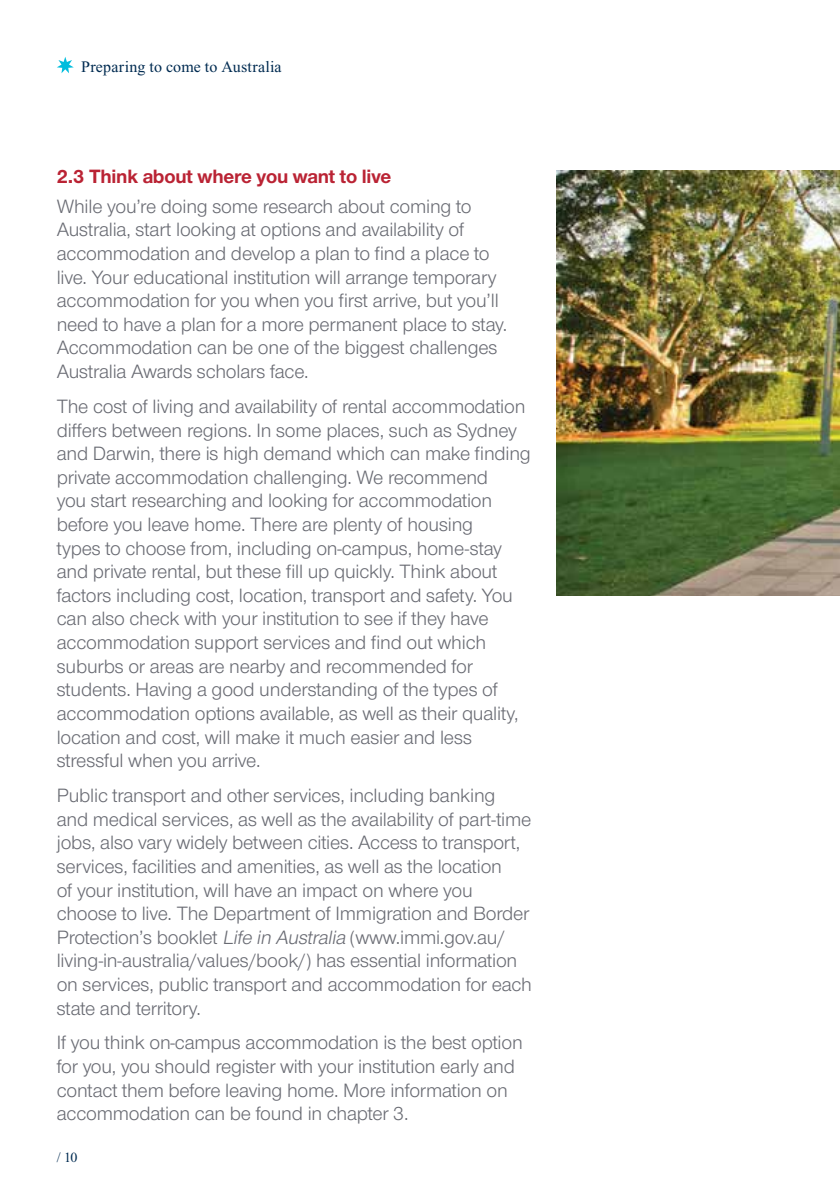
<style>
.page{position:relative;width:840px;height:1191px;background:#fff}
.page>*{position:absolute;margin:0;border:0;box-sizing:border-box;transform-origin:0 0}
.Body{font:20px/23.6px "Nimbus San Nov";letter-spacing:-.01em;color:#696b73}
.Heading_2{font:700 20px "Nimbus San Nov";letter-spacing:-.01em;color:#ba2334}
.t1{font:16px "Times New Roman";letter-spacing:.015em;color:#002b51}
.t2{font:14px "Times New Roman";color:#002b51}
.s1{font-style:italic}
</style>
<div class="page">
<svg style="left:57px;top:57px;width:17px;height:16px"></svg>
<img style="left:556px;top:170px;width:283px;height:425px">
<p class="t1" style="left:81px;top:58px;width:202px">Preparing to come to Australia</p>
<h2 class="Heading_2" style="left:57px;top:165px;width:336px">2.3 Think about where you want to live</h2>
<p class="Body" style="left:57px;top:194px;width:452px">While you’re doing some research about coming to Australia, start looking at options and availability of accommodation and develop a plan to find a place to live. Your educational institution will arrange temporary accommodation for you when you first arrive, but you’ll need to have a plan for a more permanent place to stay.<br>Accommodation can be one of the biggest challenges Australia Awards scholars face.</p>
<p class="Body" style="left:57px;top:395px;width:475px">The cost of living and availability of rental accommodation differs between regions. In some places, such as Sydney and Darwin, there is high demand which can make finding private accommodation challenging. We recommend<br>you start researching and looking for accommodation before you leave home. There are plenty of housing<br>types to choose from, including on-campus, home-stay and private rental, but these fill up quickly. Think about factors including cost, location, transport and safety. You can also check with your institution to see if they have accommodation support services and find out which suburbs or areas are nearby and recommended for students. Having a good understanding of the types of accommodation options available, as well as their quality, location and cost, will make it much easier and less stressful when you arrive.</p>
<p class="Body" style="left:57px;top:783px;width:476px">Public transport and other services, including banking<br>and medical services, as well as the availability of part-time jobs, also vary widely between cities. Access to transport, services, facilities and amenities, as well as the location<br>of your institution, will have an impact on where you choose to live. The Department of Immigration and Border Protection’s booklet <span class="s1">Life in Australia</span> (www.immi.gov.au/ living-in-australia/values/book/) has essential information on services, public transport and accommodation for each state and territory.</p>
<p class="Body" style="left:57px;top:1031px;width:467px">If you think on-campus accommodation is the best option for you, you should register with your institution early and contact them before leaving home. More information on accommodation can be found in chapter 3.</p>
<p class="t2" style="left:57px;top:1150px;width:22px">/ 10</p>
</div>
